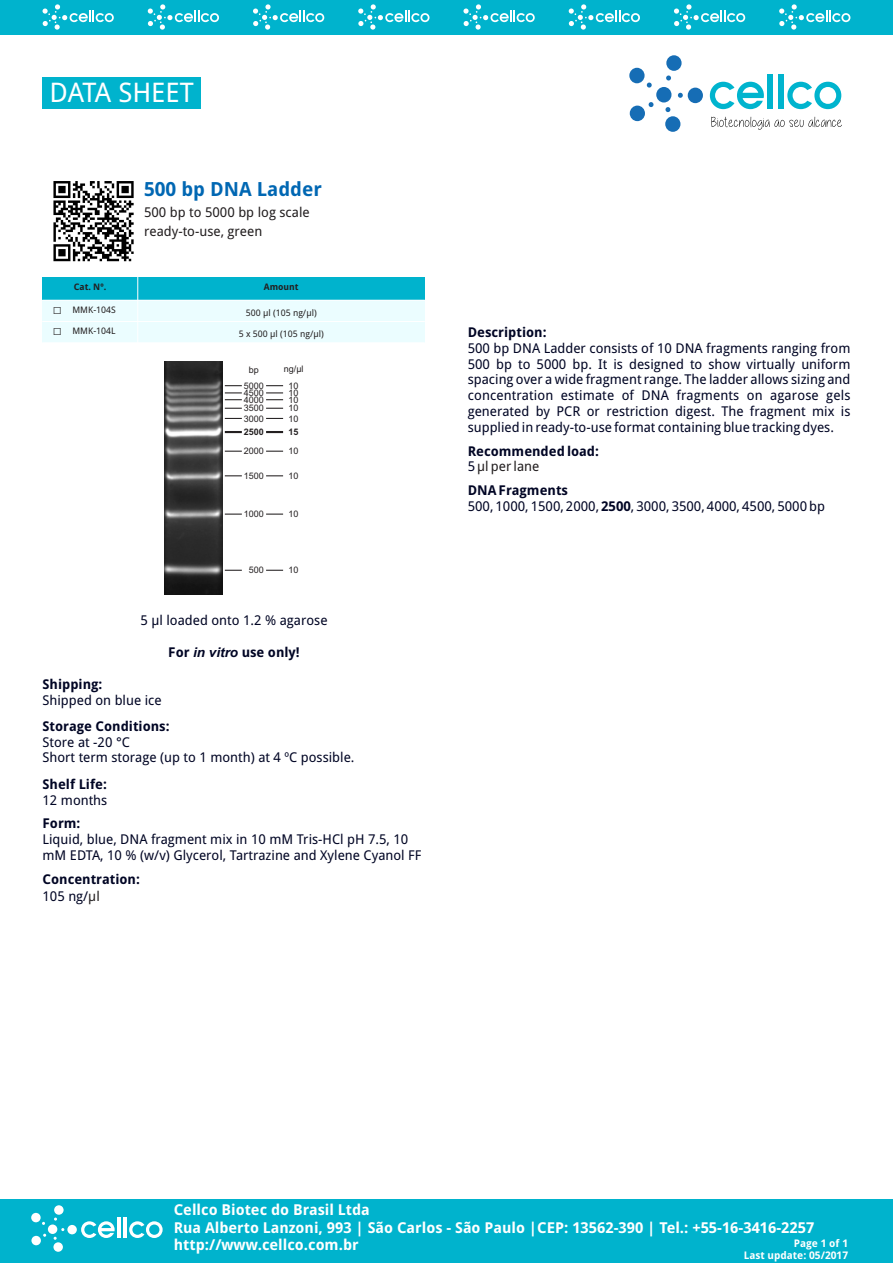
<style>
.page{position:relative;width:893px;height:1263px;background:#fff}
.page>*{position:absolute;margin:0;border:0;box-sizing:border-box;transform-origin:0 0}
.t1{font:27px "Droid Sans";color:#fff}
.t2{font:700 19.5px "Droid Sans";color:#0067b3}
.t3{font:700 15px/17.5px "Droid Sans";color:#fff}
.t4{font:13.5px/15.8px "Droid Sans";color:#000524}
.t5{font:700 13.5px/17.4px "Droid Sans";color:#000524}
.t6{font:13.5px/19px "Droid Sans";color:#231f20}
.t7{font:700 10.5px/12.3px "Droid Sans";color:#fff;text-align:right}
.t8{font:9px "Arial";color:#231f20}
.t9{font:9px "Droid Sans";color:#231f20}
.t10{font:700 9px "Droid Sans";color:#231f20}
.t11{font:700 9px "Arial";color:#231f20}
.s1{font-family:"Arial";font-size:15px}
.s2{font-family:"Arial";font-style:italic}
.s3{font-weight:400}
.s4{font-weight:400;color:#231f20}
.s5{font-weight:700}
</style>
<div class="page">
<div style="left:43px;top:77px;width:158px;height:32px;background:#00b3cd"></div>
<div style="left:0;top:0;width:893px;height:34px;background:#00b3cd"></div>
<svg style="left:43px;top:4px;width:71px;height:26px"></svg>
<svg style="left:148px;top:4px;width:71px;height:26px"></svg>
<svg style="left:253px;top:4px;width:71px;height:26px"></svg>
<svg style="left:358px;top:4px;width:71px;height:26px"></svg>
<svg style="left:463px;top:4px;width:72px;height:26px"></svg>
<svg style="left:569px;top:4px;width:71px;height:26px"></svg>
<svg style="left:674px;top:4px;width:71px;height:26px"></svg>
<svg style="left:779px;top:4px;width:71px;height:26px"></svg>
<div style="left:0;top:1199px;width:893px;height:64px;background:#00b3cd"></div>
<div style="left:54px;top:1205px;width:10px;height:10px;background:#fff;border-radius:50%"></div>
<div style="left:31px;top:1236px;width:10px;height:9px;background:#fff;border-radius:50%"></div>
<div style="left:67px;top:1225px;width:10px;height:9px;background:#fff;border-radius:50%"></div>
<div style="left:48px;top:1224px;width:9px;height:10px;background:#fff;border-radius:50%"></div>
<svg style="left:31px;top:1213px;width:14px;height:12px"></svg>
<svg style="left:53px;top:1237px;width:10px;height:15px"></svg>
<svg style="left:81px;top:1221px;width:34px;height:17px"></svg>
<hr style="left:117px;top:1217px;width:3px;height:21px;background:#fff">
<hr style="left:123px;top:1217px;width:4px;height:21px;background:#fff">
<svg style="left:129px;top:1221px;width:34px;height:17px"></svg>
<div style="left:42px;top:277px;width:96px;height:23px;background:#00b3cd"></div>
<div style="left:138px;top:277px;width:287px;height:23px;background:#00b3cd"></div>
<div style="left:42px;top:300px;width:30px;height:21px;background:#ebfdff"></div>
<div style="left:72px;top:300px;width:66px;height:21px;background:#ebfdff"></div>
<div style="left:138px;top:300px;width:287px;height:21px;background:#ebfdff"></div>
<div style="left:42px;top:321px;width:30px;height:22px;background:#ebfdff"></div>
<div style="left:72px;top:321px;width:66px;height:22px;background:#ebfdff"></div>
<div style="left:138px;top:321px;width:287px;height:22px;background:#ebfdff"></div>
<hr style="left:137px;top:277px;width:1px;height:66px;background:#fff">
<hr style="left:42px;top:342px;width:383px;height:1px;background:#fff">
<hr style="left:42px;top:321px;width:383px;height:1px;background:#fff">
<hr style="left:42px;top:300px;width:383px;height:1px;background:#fff">
<img style="left:165px;top:361px;width:58px;height:234px">
<svg style="left:225px;top:385px;width:17px;height:1px"></svg>
<svg style="left:266px;top:385px;width:17px;height:1px"></svg>
<svg style="left:225px;top:392px;width:17px;height:1px"></svg>
<svg style="left:266px;top:392px;width:17px;height:1px"></svg>
<svg style="left:225px;top:399px;width:17px;height:1px"></svg>
<svg style="left:266px;top:399px;width:17px;height:1px"></svg>
<svg style="left:225px;top:408px;width:17px;height:1px"></svg>
<svg style="left:266px;top:408px;width:17px;height:1px"></svg>
<svg style="left:225px;top:418px;width:17px;height:1px"></svg>
<svg style="left:266px;top:418px;width:17px;height:1px"></svg>
<svg style="left:225px;top:431px;width:17px;height:2px"></svg>
<svg style="left:266px;top:431px;width:17px;height:2px"></svg>
<svg style="left:225px;top:451px;width:17px;height:1px"></svg>
<svg style="left:266px;top:451px;width:17px;height:1px"></svg>
<svg style="left:225px;top:475px;width:17px;height:1px"></svg>
<svg style="left:266px;top:475px;width:17px;height:1px"></svg>
<svg style="left:225px;top:514px;width:17px;height:1px"></svg>
<svg style="left:266px;top:514px;width:17px;height:1px"></svg>
<svg style="left:225px;top:570px;width:17px;height:1px"></svg>
<svg style="left:266px;top:570px;width:17px;height:1px"></svg>
<div style="left:666px;top:55px;width:16px;height:16px;background:#166db5;border-radius:50%"></div>
<div style="left:630px;top:105px;width:15px;height:16px;background:#166db5;border-radius:50%"></div>
<div style="left:688px;top:88px;width:15px;height:15px;background:#166db5;border-radius:50%"></div>
<div style="left:656px;top:87px;width:16px;height:16px;background:#166db5;border-radius:50%"></div>
<svg style="left:666px;top:75px;width:5px;height:6px"></svg>
<svg style="left:629px;top:68px;width:23px;height:20px"></svg>
<svg style="left:649px;top:102px;width:5px;height:5px"></svg>
<svg style="left:665px;top:107px;width:16px;height:25px"></svg>
<svg style="left:678px;top:93px;width:5px;height:5px"></svg>
<svg style="left:710px;top:82px;width:54px;height:27px"></svg>
<div style="left:768px;top:75px;width:5px;height:34px;background:#00b4ce"></div>
<div style="left:778px;top:75px;width:5px;height:34px;background:#00b4ce"></div>
<svg style="left:787px;top:82px;width:54px;height:27px"></svg>
<svg style="left:711px;top:117px;width:131px;height:13px"></svg>
<svg style="left:53px;top:181px;width:81px;height:80px"></svg>
<h1 class="t1" style="left:50px;top:82px;width:146px">DATA SHEET</h1>
<h2 class="t2" style="left:144px;top:181px;width:179px">500 bp DNA Ladder</h2>
<p class="t6" style="left:144px;top:204px;width:167px">500 bp to 5000 bp log scale ready-to-use, green</p>
<p class="t10" style="left:74px;top:283px;width:34px">Cat. Nº.</p>
<p class="t10" style="left:264px;top:283px;width:36px">Amount</p>
<p class="t9" style="left:53px;top:306px;width:64px"><span class="s1">□</span> MMK-104S</p>
<p class="t9" style="left:246px;top:309px;width:72px">500 µl (105 ng/µl)</p>
<p class="t9" style="left:53px;top:327px;width:64px"><span class="s1">□</span> MMK-104L</p>
<p class="t9" style="left:239px;top:330px;width:87px">5 x 500 µl (105 ng/µl)</p>
<p class="t8" style="left:249px;top:367px;width:12px">bp</p>
<p class="t8" style="left:284px;top:366px;width:21px">ng/µl</p>
<p class="t8" style="left:244px;top:390px;width:22px">4500</p>
<p class="t8" style="left:288px;top:390px;width:12px">10</p>
<p class="t8" style="left:244px;top:396px;width:22px">4000</p>
<p class="t8" style="left:288px;top:396px;width:12px">10</p>
<p class="t8" style="left:244px;top:405px;width:22px">3500</p>
<p class="t8" style="left:288px;top:405px;width:12px">10</p>
<p class="t8" style="left:244px;top:415px;width:22px">3000</p>
<p class="t8" style="left:288px;top:415px;width:12px">10</p>
<p class="t11" style="left:244px;top:429px;width:22px">2500</p>
<p class="t11" style="left:288px;top:429px;width:12px">15</p>
<p class="t8" style="left:244px;top:448px;width:22px">2000</p>
<p class="t8" style="left:288px;top:448px;width:12px">10</p>
<p class="t8" style="left:244px;top:472px;width:22px">1500</p>
<p class="t8" style="left:288px;top:472px;width:12px">10</p>
<p class="t8" style="left:244px;top:511px;width:22px">1000</p>
<p class="t8" style="left:288px;top:511px;width:12px">10</p>
<p class="t8" style="left:244px;top:382px;width:22px">5000</p>
<p class="t8" style="left:288px;top:382px;width:12px">10</p>
<p class="t8" style="left:249px;top:567px;width:17px">500</p>
<p class="t8" style="left:288px;top:567px;width:12px">10</p>
<p class="t4" style="left:141px;top:614px;width:189px">5 µl loaded onto 1.2 % agarose</p>
<p class="t5" style="left:168px;top:645px;width:133px">For <span class="s2">in vitro</span> use only!</p>
<p class="t5" style="left:43px;top:676px;width:61px">Shipping:</p>
<p class="t4" style="left:43px;top:693px;width:121px">Shipped on blue ice</p>
<p class="t5" style="left:43px;top:719px;width:129px">Storage Conditions:</p>
<p class="t4" style="left:43px;top:735px;width:314px">Store at -20 °C<br>Short term storage (up to 1 month) at 4 ºC possible.</p>
<p class="t5" style="left:43px;top:777px;width:66px">Shelf Life:</p>
<p class="t4" style="left:43px;top:793px;width:66px">12 months</p>
<p class="t5" style="left:43px;top:816px;width:39px">Form:</p>
<p class="t4" style="left:43px;top:833px;width:380px">Liquid, blue, DNA fragment mix in 10 mM Tris-HCl pH 7.5, 10 mM EDTA, 10 % (w/v) Glycerol, Tartrazine and Xylene Cyanol FF</p>
<p class="t5" style="left:43px;top:871px;width:99px">Concentration:<br><span class="s3">105 ng/</span><span class="s4">µl</span></p>
<p class="t5" style="left:468px;top:325px;width:80px">Description:</p>
<p class="t4" style="left:468px;top:341px;width:384px;text-align:justify">500 bp DNA Ladder consists of 10 DNA fragments ranging from 500 bp to 5000 bp. It is designed to show virtually uniform spacing over a wide fragment range. The ladder allows sizing and concentration estimate of DNA fragments on agarose gels generated by PCR or restriction digest. The fragment mix is supplied in ready-to-use format containing blue tracking dyes.</p>
<p class="t5" style="left:468px;top:444px;width:133px;line-height:15.8px">Recommended load:<br><span class="s3">5</span> <span class="s4">µl per lane</span></p>
<p class="t4" style="left:468px;top:484px;width:359px"><span class="s5">DNA Fragments<br></span>500, 1000, 1500, 2000, <span class="s5">2500</span>, 3000, 3500, 4000, 4500, 5000 bp</p>
<p class="t3" style="left:174px;top:1202px;width:642px">Cellco Biotec do Brasil Ltda<br>Rua Alberto Lanzoni, 993 | São Carlos - São Paulo |CEP: 13562-390 | Tel.: +55-16-3416-2257 http://www.cellco.com.br</p>
<p class="t7" style="left:744px;top:1238px;width:106px">Page 1 of 1<br>Last update: 05/2017</p>
</div>
